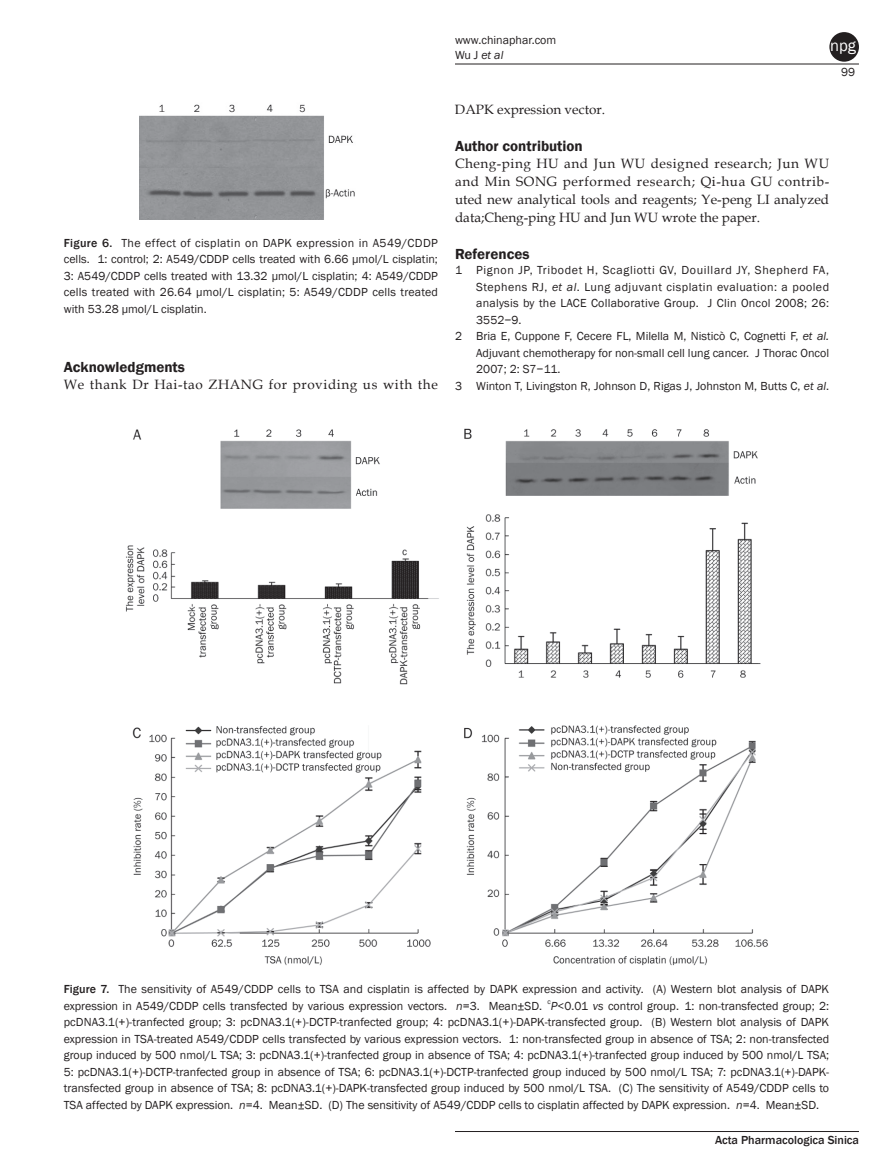
<style>
.page{position:relative;width:893px;height:1170px;background:#fff}
.page>*{position:absolute;margin:0;border:0;box-sizing:border-box;transform-origin:0 0}
.t1{font:16.5px "Franklin Gothic";color:#fff}
.t2{font:600 15px "Franklin Gothic";color:#231f20}
.t3{font:13.5px/18px "Book Antiqua 2";letter-spacing:.005em;color:#231f20;text-align:justify}
.t4{font:13.5px "Book Antiqua 2";letter-spacing:.045em;color:#231f20}
.t5{font:12px/16.5px "Franklin Gothic";color:#231f20;text-align:justify}
.t6{font:12px/16.5px "Franklin Gothic Book 2";color:#231f20;text-align:justify}
.t7{font:12px "Franklin Gothic";letter-spacing:.03em;color:#231f20}
.t8{font:500 12px "Franklin Gothic";color:#231f20}
.s1{font-weight:500}
.s2{font-style:italic}
</style>
<div class="page">
<hr style="left:455px;top:64px;width:404px;height:1px;background:#231f20">
<hr style="left:455px;top:1131px;width:404px;height:1px;background:#231f20">
<div style="left:829px;top:32px;width:30px;height:30px;background:#231f20;border-radius:50%"></div>
<img style="left:140px;top:104px;width:215px;height:116px">
<img style="left:126px;top:428px;width:642px;height:538px">
<p class="t7" style="left:64px;top:235px;width:376px"><span class="s1">Figure 6.</span> The effect of cisplatin on DAPK expression in A549/CDDP</p>
<p class="t6" style="left:64px;top:251px;width:376px">cells. 1: control; 2: A549/CDDP cells treated with 6.66 μmol/L cisplatin; 3: A549/CDDP cells treated with 13.32 μmol/L cisplatin; 4: A549/CDDP cells treated with 26.64 μmol/L cisplatin; 5: A549/CDDP cells treated with 53.28 μmol/L cisplatin.</p>
<p class="t2" style="left:64px;top:358px;width:123px">Acknowledgments</p>
<p class="t4" style="left:64px;top:375px;width:376px">We thank Dr Hai-tao ZHANG for providing us with the</p>
<p class="t5" style="left:455px;top:32px;width:103px;line-height:15px">www.chinaphar.com<br>Wu J <span class="s2">et al</span></p>
<h1 class="t1" style="left:830px;top:35px;width:27px">npg</h1>
<p class="t5" style="left:841px;top:64px;width:16px">99</p>
<p class="t3" style="left:455px;top:100px;width:152px">DAPK expression vector.</p>
<p class="t2" style="left:455px;top:136px;width:129px">Author contribution</p>
<p class="t3" style="left:455px;top:154px;width:376px">Cheng-ping HU and Jun WU designed research; Jun WU and Min SONG performed research; Qi-hua GU contrib&shy;uted new analytical tools and reagents; Ye-peng LI analyzed data;Cheng-ping HU and Jun WU wrote the paper.</p>
<p class="t2" style="left:455px;top:244px;width:76px">References</p>
<p class="t5" style="left:476px;top:262px;width:354px;text-indent:-21px">1 Pignon JP, Tribodet H, Scagliotti GV, Douillard JY, Shepherd FA, Stephens RJ, <span class="s2">et al</span>. Lung adjuvant cisplatin evaluation: a pooled analysis by the LACE Collaborative Group. J Clin Oncol 2008; 26:</p>
<p class="t6" style="left:476px;top:312px;width:47px">3552−9.</p>
<p class="t5" style="left:455px;top:328px;width:376px;text-align:right">2 Bria E, Cuppone F, Cecere FL, Milella M, Nisticò C, Cognetti F, <span class="s2">et al.<br></span>Adjuvant chemotherapy for non-small cell lung cancer. J Thorac Oncol</p>
<p class="t6" style="left:476px;top:361px;width:86px">2007; 2: S7−11.</p>
<p class="t5" style="left:455px;top:378px;width:376px">3 Winton T, Livingston R, Johnson D, Rigas J, Johnston M, Butts C, <span class="s2">et al</span>.</p>
<p class="t5" style="left:64px;top:981px;width:767px"><span class="s1">Figure 7.</span> The sensitivity of A549/CDDP cells to TSA and cisplatin is affected by DAPK expression and activity. (A) Western blot analysis of DAPK expression in A549/CDDP cells transfected by various expression vectors. <span class="s2">n</span>=3. Mean±SD. <sup>c</sup><span class="s2">P</span>&lt;0.01 <span class="s2">vs</span> control group. 1: non-transfected group; 2: pcDNA3.1(+)-tranfected group; 3: pcDNA3.1(+)-DCTP-tranfected group; 4: pcDNA3.1(+)-DAPK-transfected group. (B) Western blot analysis of DAPK expression in TSA-treated A549/CDDP cells transfected by various expression vectors. 1: non-transfected group in absence of TSA; 2: non-transfected group induced by 500 nmol/L TSA; 3: pcDNA3.1(+)-tranfected group in absence of TSA; 4: pcDNA3.1(+)-tranfected group induced by 500 nmol/L TSA; 5: pcDNA3.1(+)-DCTP-tranfected group in absence of TSA; 6: pcDNA3.1(+)-DCTP-tranfected group induced by 500 nmol/L TSA; 7: pcDNA3.1(+)-DAPK&shy;transfected group in absence of TSA; 8: pcDNA3.1(+)-DAPK-transfected group induced by 500 nmol/L TSA. (C) The sensitivity of A549/CDDP cells to TSA affected by DAPK expression. <span class="s2">n</span>=4. Mean±SD. (D) The sensitivity of A549/CDDP cells to cisplatin affected by DAPK expression. <span class="s2">n</span>=4. Mean±SD.</p>
<p class="t8" style="left:715px;top:1132px;width:145px">Acta Pharmacologica Sinica</p>
</div>
